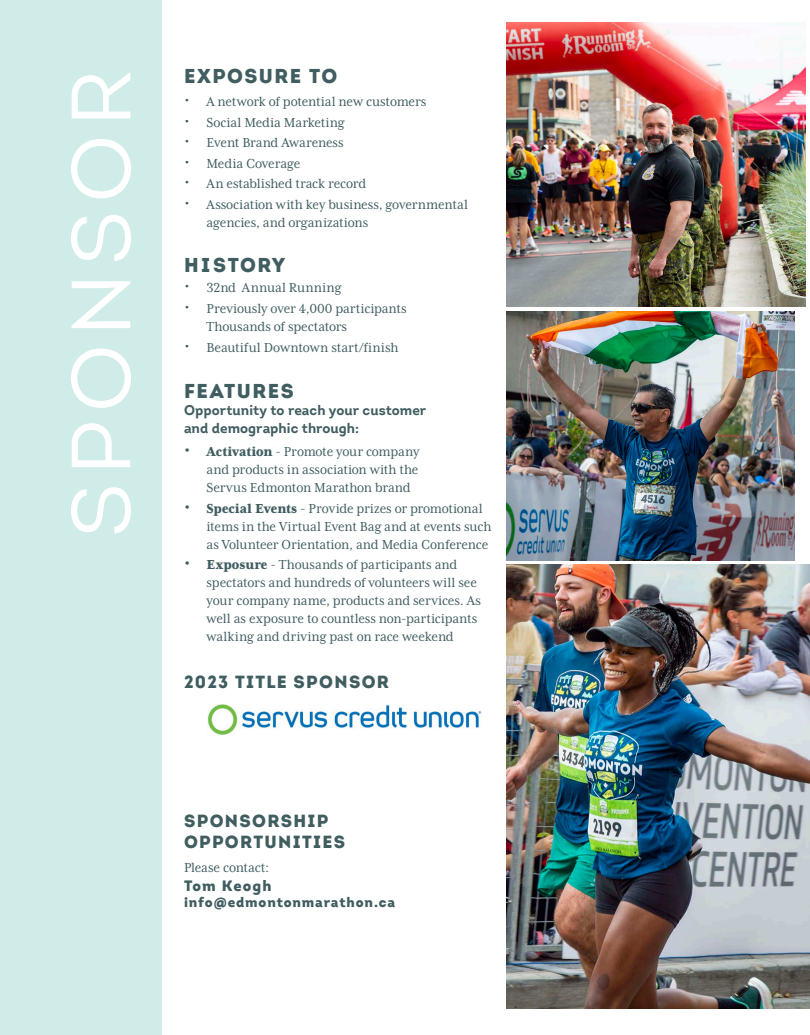
<style>
.page{position:relative;width:810px;height:1035px;background:#fff}
.page>*{position:absolute;margin:0;border:0;box-sizing:border-box;transform-origin:0 0}
.t1{font:83.75px "Intro";letter-spacing:.1em;color:#fff}
.Heading{font:900 20px "Intro";letter-spacing:.075em;color:#405d60}
.Bulleted_Lists{font:900 20px "Intro";letter-spacing:.07em;color:#405d60}
.Heading-2{font:900 17.5px/21.2px "Intro";letter-spacing:.075em;color:#405d60}
.t2{font:15px/18px "Mrs Eaves XL Serif Nar OT";letter-spacing:-.005em;color:#405d60}
.Heading-3{font:700 13.75px/18.8px "Intro";color:#405d60}
.t3{font:900 13.75px "Intro";letter-spacing:.06em;color:#405d60}
.s1{font-family:"Intro";font-weight:300;font-size:16.25px}
.s2{font-family:"Intro";font-size:16.25px}
.s3{font-weight:800}
.s4{font-family:"Intro";font-weight:900}
</style>
<div class="page">
<div style="left:0;top:0;width:161px;height:1035px;background:#cfece9"></div>
<img style="left:506px;top:565px;width:304px;height:443px">
<img style="left:506px;top:22px;width:299px;height:284px">
<img style="left:506px;top:311px;width:289px;height:249px">
<img style="left:208px;top:705px;width:273px;height:29px">
<p class="t1" style="left:50px;top:537px;width:469px;rotate:-90deg">SPONSOR</p>
<p class="Heading" style="left:184px;top:63px;width:155px">EXPOSURE TO</p>
<p class="t2" style="left:184px;top:93px;width:244px"><span class="s1">•</span> A network of potential new customers</p>
<p class="t2" style="left:184px;top:113px;width:162px"><span class="s1">•</span> Social Media Marketing</p>
<p class="t2" style="left:184px;top:134px;width:161px"><span class="s1">•</span> Event Brand Awareness</p>
<p class="t2" style="left:184px;top:154px;width:118px"><span class="s1">•</span> Media Coverage</p>
<p class="t2" style="left:184px;top:175px;width:184px"><span class="s1">•</span> An established track record</p>
<p class="t2" style="left:207px;top:195px;width:263px;text-indent:-22px"><span class="s1">•</span> Association with key business, governmental agencies, and organizations</p>
<p class="Bulleted_Lists" style="left:184px;top:251px;width:103px">HISTORY</p>
<p class="t2" style="left:184px;top:279px;width:159px"><span class="s1">•</span> 32nd Annual Running</p>
<p class="t2" style="left:207px;top:299px;width:202px;text-indent:-22px"><span class="s1">•</span> Previously over 4,000 participants<br>Thousands of spectators</p>
<p class="t2" style="left:184px;top:338px;width:216px"><span class="s1">•</span> Beautiful Downtown start/finish</p>
<p class="Heading" style="left:184px;top:378px;width:111px">FEATURES</p>
<p class="Heading-3" style="left:184px;top:400px;width:244px">Opportunity to reach your customer and demographic through:</p>
<p class="t2" style="left:207px;top:443px;width:214px;text-align:justify;text-indent:-22px"><span class="s2">•</span> <span class="s3">Activation</span> - Promote your company and products in association with the Servus Edmonton Marathon brand</p>
<p class="t2" style="left:207px;top:499px;width:286px;text-indent:-22px"><span class="s2">•</span> <span class="s3">Special Events</span> - Provide prizes or promotional items in the Virtual Event Bag and at events such as Volunteer Orientation, and Media Conference</p>
<p class="t2" style="left:207px;top:556px;width:276px;text-indent:-22px"><span class="s2">•</span> <span class="s3">Exposure</span> - Thousands of participants and spectators and hundreds of volunteers will see your company name, products and services. As well as exposure to countless non-participants walking and driving past on race weekend</p>
<p class="Heading-2" style="left:184px;top:671px;width:206px">2023 TITLE SPONSOR</p>
<p class="Heading-2" style="left:184px;top:810px;width:163px">SPONSORSHIP<br>OPPORTUNITIES</p>
<p class="t2" style="left:184px;top:858px;width:89px;line-height:18.8px">Please contact:<br><span class="s4">Tom Keogh</span></p>
<p class="t3" style="left:184px;top:893px;width:213px">info@edmontonmarathon.ca</p>
</div>
